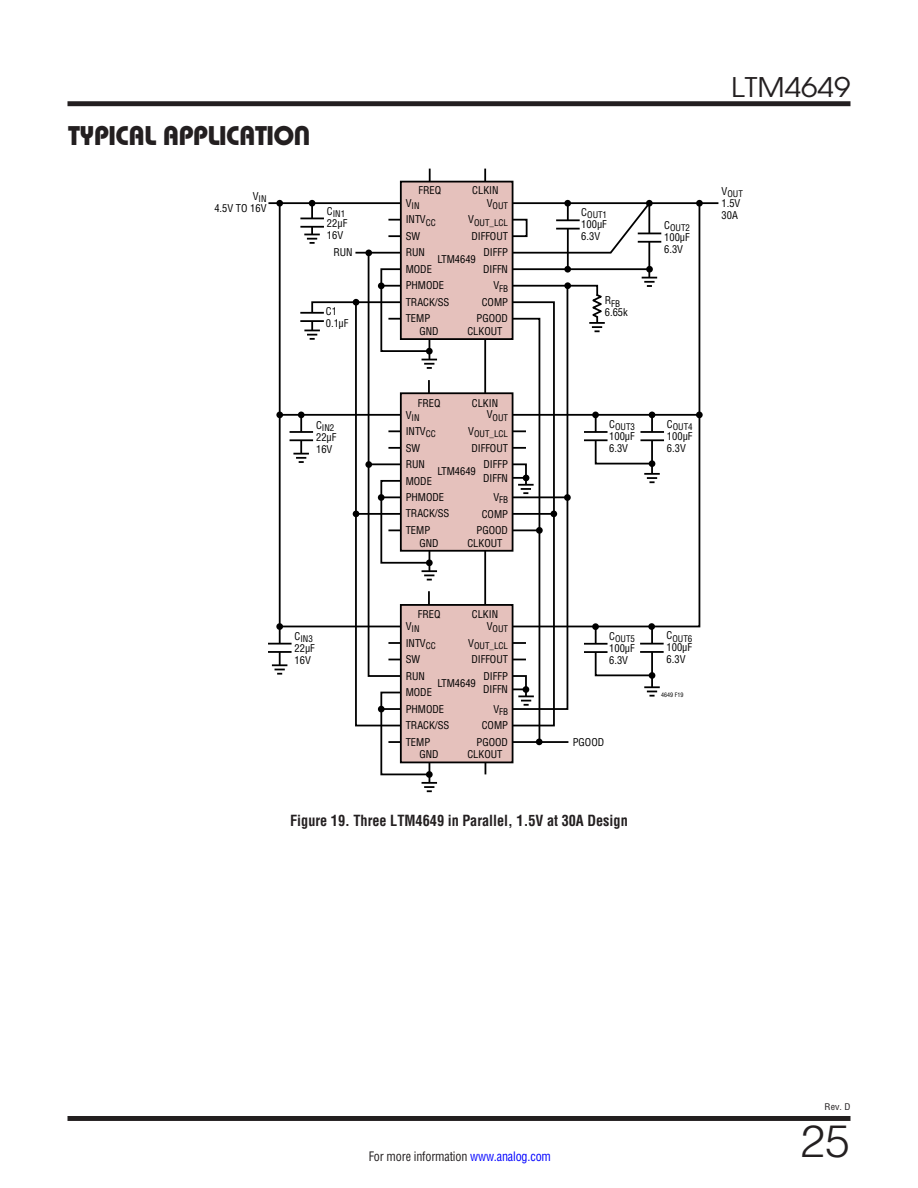
<style>
.page{position:relative;width:918px;height:1188px;background:#fff}
.page>*{position:absolute;margin:0;border:0;box-sizing:border-box;transform-origin:0 0}
.t1{font:300 45px "Linear Helvetica";color:#231f20}
.Section_Heads_non-TO{font:27px "Linear Bauhaus";letter-spacing:-.02em;color:#231f20}
.t2{font:27px "Linear Avant Garde";color:#231f20;scale:1.1 1}
.t3{font:700 15px "Linear Helv Cond";color:#231f20;scale:.95 1}
.t4{font:12.75px "Linear Helv Cond";letter-spacing:-.015em;color:#231f20;scale:.95 1}
.t5{font:10.5px/16.5px "Linear Helv Cond";color:#000}
.t6{font:9px/16.5px "Linear Helv Cond";color:#000;text-align:right}
.t7{font:9px "Linear Helv Cond";color:#231f20;scale:1.1 1}
.t8{font:6px "Linear Helv Cond";color:#000}
.s1{color:#00f}
</style>
<div class="page">
<div style="left:68px;top:1116px;width:782px;height:5px;background:#231f20"></div>
<div style="left:68px;top:101px;width:782px;height:5px;background:#231f20"></div>
<hr style="left:429px;top:169px;width:2px;height:162px;background:#000">
<hr style="left:651px;top:626px;width:2px;height:69px;background:#000">
<hr style="left:484px;top:169px;width:2px;height:436px;background:#000">
<hr style="left:268px;top:202px;width:450px;height:2px;background:#000">
<div style="left:401px;top:182px;width:112px;height:157px;background:#e5c1bc"></div>
<div style="left:400px;top:181px;width:113px;height:159px;border:2px solid #000"></div>
<div style="left:309px;top:200px;width:6px;height:7px;background:#000;border-radius:50%"></div>
<div style="left:276px;top:200px;width:7px;height:7px;background:#000;border-radius:50%"></div>
<div style="left:696px;top:200px;width:7px;height:7px;background:#000;border-radius:50%"></div>
<svg style="left:354px;top:201px;width:307px;height:2px"></svg>
<svg style="left:644px;top:686px;width:16px;height:11px"></svg>
<div style="left:276px;top:412px;width:7px;height:6px;background:#000;border-radius:50%"></div>
<div style="left:696px;top:412px;width:7px;height:6px;background:#000;border-radius:50%"></div>
<div style="left:592px;top:623px;width:7px;height:7px;background:#000;border-radius:50%"></div>
<hr style="left:584px;top:643px;width:24px;height:2px;background:#000">
<hr style="left:584px;top:651px;width:24px;height:2px;background:#000">
<div style="left:649px;top:672px;width:6px;height:7px;background:#000;border-radius:50%"></div>
<svg style="left:281px;top:203px;width:420px;height:425px"></svg>
<svg style="left:367px;top:252px;width:161px;height:425px"></svg>
<svg style="left:380px;top:284px;width:189px;height:427px"></svg>
<hr style="left:388px;top:741px;width:180px;height:2px;background:#000">
<div style="left:401px;top:605px;width:112px;height:157px;background:#e5c1bc"></div>
<div style="left:400px;top:604px;width:113px;height:159px;border:2px solid #000"></div>
<svg style="left:380px;top:691px;width:106px;height:101px"></svg>
<div style="left:426px;top:771px;width:7px;height:7px;background:#000;border-radius:50%"></div>
<div style="left:536px;top:739px;width:7px;height:6px;background:#000;border-radius:50%"></div>
<div style="left:523px;top:686px;width:6px;height:7px;background:#000;border-radius:50%"></div>
<hr style="left:279px;top:205px;width:2px;height:462px;background:#000">
<svg style="left:272px;top:664px;width:15px;height:11px"></svg>
<div style="left:276px;top:623px;width:7px;height:7px;background:#000;border-radius:50%"></div>
<svg style="left:279px;top:645px;width:2px;height:6px"></svg>
<hr style="left:268px;top:643px;width:24px;height:2px;background:#000">
<hr style="left:268px;top:651px;width:24px;height:2px;background:#000">
<svg style="left:594px;top:625px;width:60px;height:52px"></svg>
<hr style="left:640px;top:643px;width:24px;height:2px;background:#000">
<hr style="left:640px;top:651px;width:24px;height:2px;background:#000">
<svg style="left:518px;top:695px;width:16px;height:11px"></svg>
<div style="left:378px;top:494px;width:7px;height:7px;background:#000;border-radius:50%"></div>
<div style="left:378px;top:706px;width:7px;height:6px;background:#000;border-radius:50%"></div>
<p class="Section_Heads_non-TO" style="left:68px;top:119px;width:244px">TYPICAL APPLICATION</p>
<p class="t6" style="left:253px;top:190px;width:15px"><sup>V</sup>IN</p>
<p class="t5" style="left:214px;top:199px;width:54px">4.5V TO 16V</p>
<p class="t6" style="left:327px;top:206px;width:20px"><sup>C</sup>IN1</p>
<p class="t5" style="left:327px;top:217px;width:22px;line-height:12px">22µF<br>16V</p>
<p class="t5" style="left:333px;top:244px;width:21px">RUN</p>
<p class="t5" style="left:326px;top:305px;width:24px;line-height:12px">C1<br>0.1µF</p>
<p class="t6" style="left:316px;top:419px;width:20px"><sup>C</sup>IN2</p>
<p class="t5" style="left:316px;top:431px;width:22px;line-height:12px">22µF<br>16V</p>
<p class="t6" style="left:295px;top:631px;width:20px"><sup>C</sup>IN3</p>
<p class="t5" style="left:295px;top:642px;width:22px;line-height:12px">22µF<br>16V</p>
<p class="t5" style="left:419px;top:181px;width:24px">FREQ</p>
<p class="t5" style="left:472px;top:181px;width:28px">CLKIN</p>
<p class="t6" style="left:468px;top:198px;width:41px"><sup>V</sup>OUT<br><sup>V</sup>OUT_LCL</p>
<p class="t5" style="left:483px;top:228px;width:27px;text-align:justify;text-indent:-12px">DIFFOUT DIFFP DIFFN</p>
<p class="t6" style="left:493px;top:280px;width:16px"><sup>V</sup>FB</p>
<p class="t5" style="left:477px;top:294px;width:33px;text-align:center">COMP<br>PGOOD</p>
<p class="t6" style="left:406px;top:198px;width:15px"><sup>V</sup>IN</p>
<p class="t5" style="left:406px;top:211px;width:45px">INTV<sub>CC<br></sub>SW<br>RUN<br>MODE<br>PHMODE<br>TRACK/SS<br>TEMP</p>
<p class="t5" style="left:438px;top:251px;width:40px">LTM4649</p>
<p class="t5" style="left:419px;top:323px;width:21px">GND</p>
<p class="t5" style="left:467px;top:323px;width:37px">CLKOUT</p>
<p class="t5" style="left:418px;top:394px;width:24px">FREQ</p>
<p class="t5" style="left:472px;top:394px;width:28px">CLKIN</p>
<p class="t6" style="left:468px;top:409px;width:41px"><sup>V</sup>OUT<br><sup>V</sup>OUT_LCL</p>
<p class="t5" style="left:471px;top:439px;width:38px;text-align:right">DIFFOUT<br>DIFFP</p>
<p class="t5" style="left:483px;top:469px;width:27px">DIFFN</p>
<p class="t6" style="left:493px;top:492px;width:16px"><sup>V</sup>FB</p>
<p class="t5" style="left:477px;top:505px;width:33px;text-align:center">COMP<br>PGOOD</p>
<p class="t6" style="left:406px;top:409px;width:15px"><sup>V</sup>IN</p>
<p class="t5" style="left:406px;top:423px;width:45px">INTV<sub>CC<br></sub>SW<br>RUN<br>MODE<br>PHMODE<br>TRACK/SS<br>TEMP</p>
<p class="t5" style="left:438px;top:463px;width:40px">LTM4649</p>
<p class="t5" style="left:419px;top:534px;width:21px">GND</p>
<p class="t5" style="left:467px;top:534px;width:37px">CLKOUT</p>
<p class="t5" style="left:418px;top:606px;width:24px">FREQ</p>
<p class="t5" style="left:472px;top:606px;width:28px">CLKIN</p>
<p class="t6" style="left:468px;top:621px;width:41px"><sup>V</sup>OUT<br><sup>V</sup>OUT_LCL</p>
<p class="t5" style="left:471px;top:651px;width:38px;text-align:right">DIFFOUT<br>DIFFP</p>
<p class="t5" style="left:483px;top:681px;width:27px">DIFFN</p>
<p class="t6" style="left:493px;top:703px;width:16px"><sup>V</sup>FB</p>
<p class="t5" style="left:477px;top:717px;width:33px;text-align:center">COMP<br>PGOOD</p>
<p class="t6" style="left:406px;top:621px;width:15px"><sup>V</sup>IN</p>
<p class="t5" style="left:406px;top:635px;width:45px">INTV<sub>CC<br></sub>SW<br>RUN<br>MODE<br>PHMODE<br>TRACK/SS<br>TEMP</p>
<p class="t5" style="left:438px;top:675px;width:40px">LTM4649</p>
<p class="t5" style="left:419px;top:746px;width:21px">GND</p>
<p class="t5" style="left:467px;top:746px;width:37px">CLKOUT</p>
<p class="t6" style="left:581px;top:207px;width:27px"><sup>C</sup>OUT1</p>
<p class="t5" style="left:581px;top:218px;width:27px;line-height:12px">100µF<br>6.3V</p>
<p class="t6" style="left:605px;top:295px;width:17px"><sup>R</sup>FB</p>
<p class="t5" style="left:605px;top:304px;width:25px">6.65k</p>
<p class="t6" style="left:609px;top:418px;width:27px"><sup>C</sup>OUT3</p>
<p class="t5" style="left:609px;top:430px;width:27px;line-height:12px">100µF<br>6.3V</p>
<p class="t6" style="left:609px;top:630px;width:27px"><sup>C</sup>OUT5</p>
<p class="t5" style="left:609px;top:642px;width:27px;line-height:12px">100µF<br>6.3V</p>
<p class="t5" style="left:573px;top:734px;width:33px">PGOOD</p>
<p class="t3" style="left:290px;top:811px;width:357px">Figure 19. Three LTM4649 in Parallel, 1.5V at 30A Design</p>
<p class="t6" style="left:664px;top:220px;width:27px"><sup>C</sup>OUT2</p>
<p class="t5" style="left:664px;top:231px;width:27px;line-height:12px">100µF<br>6.3V</p>
<p class="t6" style="left:667px;top:418px;width:27px"><sup>C</sup>OUT4</p>
<p class="t5" style="left:667px;top:430px;width:27px;line-height:12px">100µF<br>6.3V</p>
<p class="t6" style="left:667px;top:630px;width:27px"><sup>C</sup>OUT6</p>
<p class="t5" style="left:667px;top:642px;width:27px;line-height:12px">100µF<br>6.3V</p>
<p class="t8" style="left:661px;top:691px;width:24px">4649 F19</p>
<h2 class="t2" style="left:731px;top:70px;width:110px">LTM4649</h2>
<p class="t6" style="left:722px;top:186px;width:23px"><sup>V</sup>OUT</p>
<p class="t5" style="left:722px;top:197px;width:20px;line-height:12px">1.5V<br>30A</p>
<p class="t4" style="left:369px;top:1148px;width:193px">For more information <span class="s1">www.analog.com</span></p>
<p class="t7" style="left:825px;top:1102px;width:25px">Rev. D</p>
<h1 class="t1" style="left:800px;top:1113px;width:52px">25</h1>
</div>
